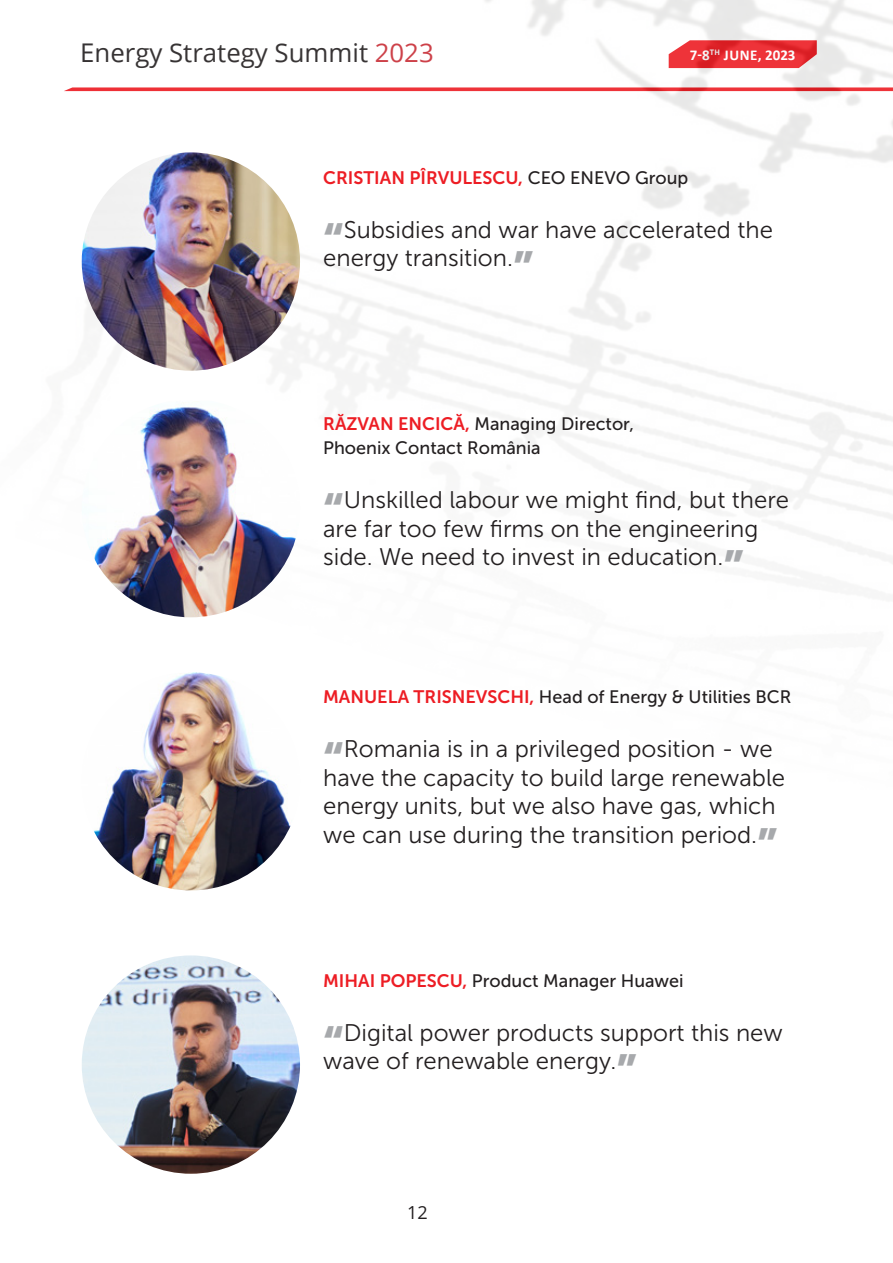
<style>
.page{position:relative;width:893px;height:1263px;background:#fff}
.page>*{position:absolute;margin:0;border:0;box-sizing:border-box;transform-origin:0 0}
.t1{font:25.8px "Open Sans";color:#231f20}
.t2{font:24px/28.5px "Museo Sans 300";color:#231f20}
.t3{font:18px/24px "Museo Sans 500";color:#231f20}
.t4{font:18px "Museo Sans 700";color:#ed1d24}
.t5{font:18px "Open Sans";color:#231f20}
.t6{font:700 15px "Calibri";letter-spacing:.02em;color:#fff}
.s1{color:#c82d36}
.s2{font-family:"Museo Sans 500";color:#231f20}
.s3{font-family:"Museo Sans 900";font-size:45px;color:#a7a9ac}
.s4{font-family:"Museo Sans 700";color:#ed1d24}
</style>
<div class="page">
<img style="left:64px;top:0;width:829px;height:1174px">
<img style="left:82px;top:400px;width:218px;height:217px">
<img style="left:82px;top:152px;width:218px;height:219px;border-radius:109px">
<img style="left:82px;top:672px;width:218px;height:218px;border-radius:109px">
<img style="left:82px;top:955px;width:218px;height:219px;border-radius:109px">
<p class="t1" style="left:80px;top:35px;width:355px">Energy Strategy Summit <span class="s1">2023</span></p>
<p class="t6" style="left:690px;top:44px;width:107px">7-8<sup>TH</sup> JUNE, 2023</p>
<p class="t4" style="left:323px;top:167px;width:367px">CRISTIAN PÎRVULESCU, <span class="s2">CEO ENEVO Group</span></p>
<p class="t2" style="left:323px;top:215px;width:451px"><span class="s3">“</span>Subsidies and war have accelerated the energy transition.<span class="s3">”</span></p>
<p class="t3" style="left:323px;top:412px;width:312px"><span class="s4">RĂZVAN ENCICĂ,</span> Managing Director,<br>Phoenix Contact România</p>
<p class="t2" style="left:323px;top:486px;width:467px"><span class="s3">“</span>Unskilled labour we might find, but there are far too few firms on the engineering side. We need to invest in education.<span class="s3">”</span></p>
<p class="t3" style="left:323px;top:685px;width:470px"><span class="s4">MANUELA TRISNEVSCHI,</span> Head of Energy &amp; Utilities BCR</p>
<p class="t2" style="left:323px;top:735px;width:464px"><span class="s3">“</span>Romania is in a privileged position - we have the capacity to build large renewable energy units, but we also have gas, which we can use during the transition period.<span class="s3">”</span></p>
<p class="t3" style="left:323px;top:968px;width:362px"><span class="s4">MIHAI POPESCU,</span> Product Manager Huawei</p>
<p class="t2" style="left:323px;top:1018px;width:461px"><span class="s3">“</span>Digital power products support this new wave of renewable energy.<span class="s3">”</span></p>
<p class="t5" style="left:407px;top:1200px;width:22px">12</p>
</div>
